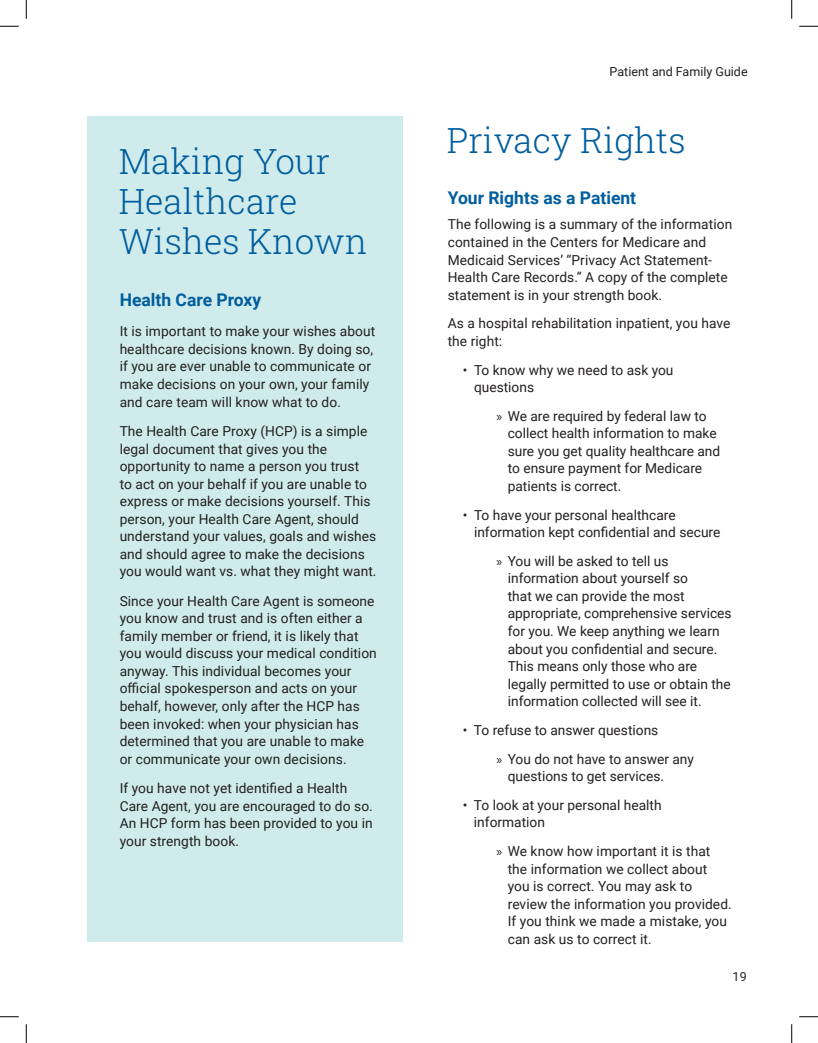
<style>
.page{position:relative;width:818px;height:1043px;background:#fff}
.page>*{position:absolute;margin:0;border:0;box-sizing:border-box;transform-origin:0 0}
.t1{font:300 35px/40px "Roboto Slab";color:#005e9e}
.t2{font:700 17.5px "Roboto";color:#005e9e}
.t3{font:13.75px/17.5px "Roboto";letter-spacing:.005em;color:#231f20}
.t4{font:12.5px "Roboto";color:#231f20}
.s1{font-family:"Myriad Pro"}
</style>
<div class="page">
<div style="left:88px;top:116px;width:315px;height:825px;background:#d0ebec"></div>
<svg style="left:0;top:25px;width:19px;height:2px"></svg>
<svg style="left:799px;top:25px;width:19px;height:2px"></svg>
<svg style="left:0;top:1016px;width:19px;height:1px"></svg>
<svg style="left:799px;top:1016px;width:19px;height:1px"></svg>
<svg style="left:25px;top:0;width:2px;height:19px"></svg>
<svg style="left:25px;top:1024px;width:2px;height:18px"></svg>
<svg style="left:791px;top:0;width:1px;height:19px"></svg>
<svg style="left:791px;top:1024px;width:1px;height:18px"></svg>
<h1 class="t1" style="left:119px;top:141px;width:250px">Making Your<br>Healthcare<br>Wishes Known</h1>
<p class="t2" style="left:120px;top:287px;width:143px">Health Care Proxy</p>
<p class="t3" style="left:120px;top:322px;width:257px">It is important to make your wishes about healthcare decisions known. By doing so, if you are ever unable to communicate or make decisions on your own, your family and care team will know what to do.</p>
<p class="t3" style="left:120px;top:422px;width:258px">The Health Care Proxy (HCP) is a simple legal document that gives you the opportunity to name a person you trust<br>to act on your behalf if you are unable to express or make decisions yourself. This person, your Health Care Agent, should understand your values, goals and wishes and should agree to make the decisions you would want vs. what they might want.</p>
<p class="t3" style="left:120px;top:591px;width:259px">Since your Health Care Agent is someone you know and trust and is often either a family member or friend, it is likely that you would discuss your medical condition anyway. This individual becomes your official spokesperson and acts on your behalf, however, only after the HCP has been invoked: when your physician has determined that you are unable to make or communicate your own decisions.</p>
<p class="t3" style="left:120px;top:779px;width:254px">If you have not yet identified a Health Care Agent, you are encouraged to do so.<br>An HCP form has been provided to you in your strength book.</p>
<p class="t4" style="left:609px;top:63px;width:139px">Patient and Family Guide</p>
<h1 class="t1" style="left:447px;top:119px;width:240px">Privacy Rights</h1>
<p class="t2" style="left:447px;top:186px;width:190px">Your Rights as a Patient</p>
<p class="t3" style="left:447px;top:215px;width:286px">The following is a summary of the information contained in the Centers for Medicare and Medicaid Services’ “Privacy Act Statement-Health Care Records.” A copy of the complete statement is in your strength book.</p>
<p class="t3" style="left:447px;top:314px;width:284px">As a hospital rehabilitation inpatient, you have the right:</p>
<p class="t3" style="left:474px;top:360px;width:201px;text-indent:-11px">• To know why we need to ask you questions</p>
<p class="t3" style="left:507px;top:407px;width:214px;text-indent:-11px"><span class="s1">»</span> We are required by federal law to collect health information to make sure you get quality healthcare and to ensure payment for Medicare patients is correct.</p>
<p class="t3" style="left:474px;top:505px;width:248px;text-indent:-11px">• To have your personal healthcare information kept confidential and secure</p>
<p class="t3" style="left:507px;top:552px;width:225px;text-indent:-11px"><span class="s1">»</span> You will be asked to tell us information about yourself so<br>that we can provide the most appropriate, comprehensive services for you. We keep anything we learn about you confidential and secure.<br>This means only those who are legally permitted to use or obtain the information collected will see it.</p>
<p class="t3" style="left:496px;top:715px;width:199px;line-height:28.8px;text-indent:-34px">• To refuse to answer questions<br><span class="s1">»</span> You do not have to answer any</p>
<p class="t3" style="left:507px;top:767px;width:156px">questions to get services.</p>
<p class="t3" style="left:474px;top:795px;width:189px;text-indent:-11px">• To look at your personal health information</p>
<p class="t3" style="left:507px;top:842px;width:223px;text-indent:-11px"><span class="s1">»</span> We know how important it is that the information we collect about you is correct. You may ask to review the information you provided.<br>If you think we made a mistake, you can ask us to correct it.</p>
<p class="t4" style="left:732px;top:967px;width:16px">19</p>
</div>
